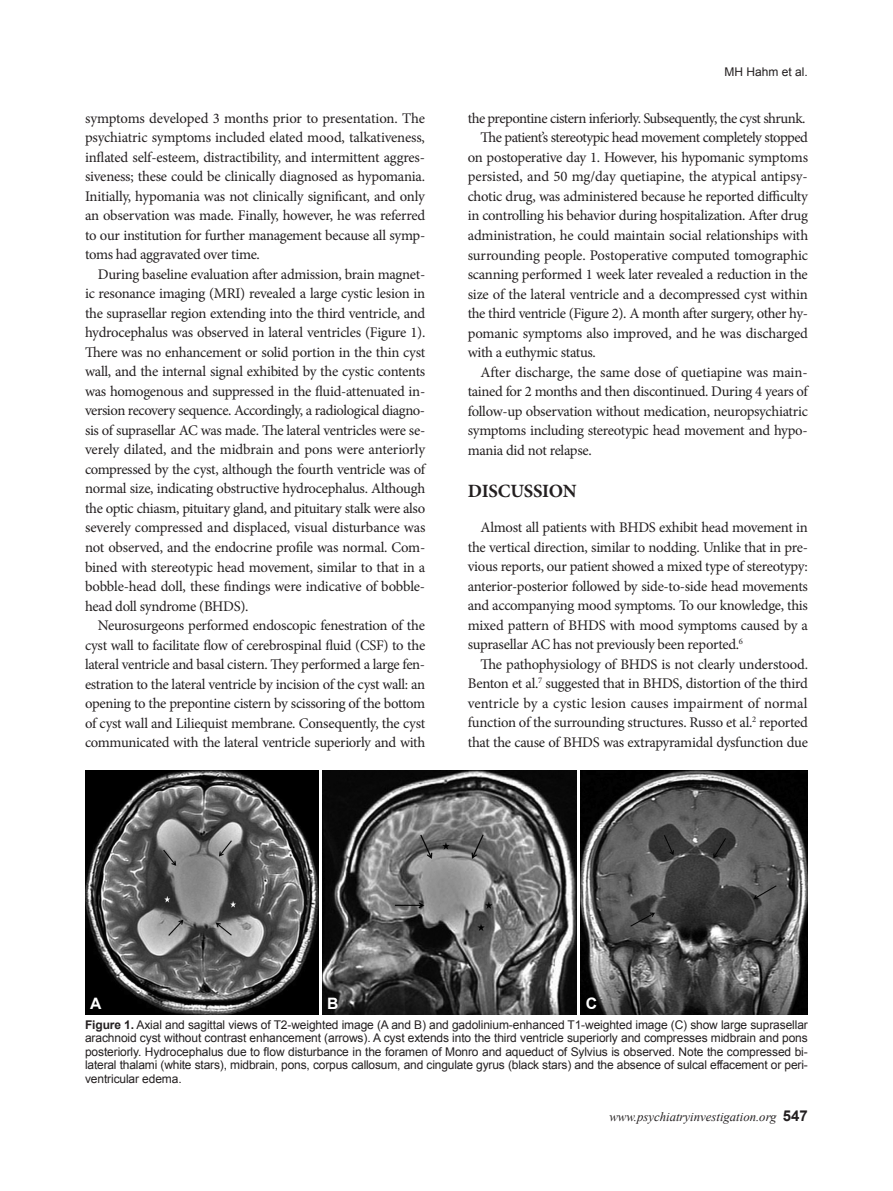
<style>
.page{position:relative;width:893px;height:1191px;background:#fff}
.page>*{position:absolute;margin:0;border:0;box-sizing:border-box;transform-origin:0 0}
.t1{font:700 18.75px "Minion Pro";letter-spacing:-.01em;color:#231f20}
.t2{font:700 15.75px "Arial";color:#fff}
.t3{font:14.7px/19.5px "Minion Pro";letter-spacing:-.02em;color:#231f20;text-align:justify}
.t4{font:14.7px "Minion Pro";letter-spacing:-.04em;color:#231f20}
.t5{font:italic 12.75px "Times New Roman";color:#231f20}
.t6{font:12px/13.5px "Arial";letter-spacing:-.015em;color:#231f20;text-align:justify}
.s1{font-weight:700}
.s2{font-family:"Arial";font-weight:700;font-style:normal;font-size:15px}
</style>
<div class="page">
<img style="left:85px;top:771px;width:233px;height:243px">
<img style="left:322px;top:771px;width:254px;height:243px">
<img style="left:580px;top:771px;width:228px;height:243px">
<p class="t3" style="left:85px;top:108px;width:342px">symptoms developed 3 months prior to presentation. The psychiatric symptoms included elated mood, talkativeness, inflated self-esteem, distractibility, and intermittent aggres&shy;siveness; these could be clinically diagnosed as hypomania.<br>Initially, hypomania was not clinically significant, and only an observation was made. Finally, however, he was referred to our institution for further management because all symp&shy;toms had aggravated over time.</p>
<p class="t3" style="left:85px;top:264px;width:342px;text-indent:13px">During baseline evaluation after admission, brain magnet&shy;ic resonance imaging (MRI) revealed a large cystic lesion in the suprasellar region extending into the third ventricle, and hydrocephalus was observed in lateral ventricles (Figure 1).<br>There was no enhancement or solid portion in the thin cyst wall, and the internal signal exhibited by the cystic contents was homogenous and suppressed in the fluid-attenuated in&shy;version recovery sequence. Accordingly, a radiological diagno&shy;sis of suprasellar AC was made. The lateral ventricles were se&shy;verely dilated, and the midbrain and pons were anteriorly compressed by the cyst, although the fourth ventricle was of normal size, indicating obstructive hydrocephalus. Although the optic chiasm, pituitary gland, and pituitary stalk were also severely compressed and displaced, visual disturbance was not observed, and the endocrine profile was normal. Com&shy;bined with stereotypic head movement, similar to that in a bobble-head doll, these findings were indicative of bobble&shy;head doll syndrome (BHDS).</p>
<p class="t3" style="left:85px;top:615px;width:342px;text-indent:13px">Neurosurgeons performed endoscopic fenestration of the cyst wall to facilitate flow of cerebrospinal fluid (CSF) to the lateral ventricle and basal cistern. They performed a large fen&shy;estration to the lateral ventricle by incision of the cyst wall: an opening to the prepontine cistern by scissoring of the bottom of cyst wall and Liliequist membrane. Consequently, the cyst communicated with the lateral ventricle superiorly and with</p>
<p class="t6" style="left:725px;top:65px;width:85px">MH Hahm et al.</p>
<p class="t3" style="left:468px;top:108px;width:339px">the prepontine cistern inferiorly. Subsequently, the cyst shrunk.</p>
<p class="t4" style="left:480px;top:128px;width:329px">The patient’s stereotypic head movement completely stopped</p>
<p class="t3" style="left:468px;top:148px;width:342px">on postoperative day 1. However, his hypomanic symptoms</p>
<p class="t3" style="left:468px;top:167px;width:341px">persisted, and 50 mg/day quetiapine, the atypical antipsy-</p>
<p class="t3" style="left:468px;top:187px;width:342px">chotic drug, was administered because he reported difficulty</p>
<p class="t3" style="left:468px;top:206px;width:342px">in controlling his behavior during hospitalization. After drug</p>
<p class="t3" style="left:468px;top:226px;width:342px">administration, he could maintain social relationships with</p>
<p class="t3" style="left:468px;top:245px;width:342px">surrounding people. Postoperative computed tomographic</p>
<p class="t3" style="left:468px;top:265px;width:342px">scanning performed 1 week later revealed a reduction in the</p>
<p class="t3" style="left:468px;top:284px;width:342px">size of the lateral ventricle and a decompressed cyst within</p>
<p class="t3" style="left:468px;top:304px;width:342px">the third ventricle (Figure 2). A month after surgery, other hy-</p>
<p class="t3" style="left:468px;top:323px;width:342px">pomanic symptoms also improved, and he was discharged</p>
<p class="t3" style="left:468px;top:343px;width:130px">with a euthymic status.</p>
<p class="t3" style="left:480px;top:362px;width:329px">After discharge, the same dose of quetiapine was main-</p>
<p class="t3" style="left:468px;top:382px;width:342px">tained for 2 months and then discontinued. During 4 years of</p>
<p class="t3" style="left:468px;top:401px;width:342px">follow-up observation without medication, neuropsychiatric</p>
<p class="t3" style="left:468px;top:421px;width:341px">symptoms including stereotypic head movement and hypo-</p>
<p class="t3" style="left:468px;top:440px;width:126px">mania did not relapse.</p>
<p class="t1" style="left:468px;top:477px;width:87px">DISCUSSION</p>
<p class="t3" style="left:468px;top:518px;width:342px;text-indent:13px">Almost all patients with BHDS exhibit head movement in the vertical direction, similar to nodding. Unlike that in pre&shy;vious reports, our patient showed a mixed type of stereotypy: anterior-posterior followed by side-to-side head movements and accompanying mood symptoms. To our knowledge, this mixed pattern of BHDS with mood symptoms caused by a suprasellar AC has not previously been reported.<sup>6</sup></p>
<p class="t3" style="left:468px;top:654px;width:342px;text-indent:13px">The pathophysiology of BHDS is not clearly understood.<br>Benton et al.<sup>7</sup> suggested that in BHDS, distortion of the third ventricle by a cystic lesion causes impairment of normal function of the surrounding structures. Russo et al.<sup>2</sup> reported that the cause of BHDS was extrapyramidal dysfunction due</p>
<p class="t2" style="left:90px;top:993px;width:13px">A</p>
<p class="t2" style="left:327px;top:993px;width:13px">B</p>
<p class="t2" style="left:586px;top:993px;width:13px">C</p>
<p class="t6" style="left:85px;top:1018px;width:724px"><span class="s1">Figure 1.</span> Axial and sagittal views of T2-weighted image (A and B) and gadolinium-enhanced T1-weighted image (C) show large suprasellar arachnoid cyst without contrast enhancement (arrows). A cyst extends into the third ventricle superiorly and compresses midbrain and pons posteriorly. Hydrocephalus due to flow disturbance in the foramen of Monro and aqueduct of Sylvius is observed. Note the compressed bi&shy;lateral thalami (white stars), midbrain, pons, corpus callosum, and cingulate gyrus (black stars) and the absence of sulcal effacement or peri&shy;ventricular edema.</p>
<p class="t5" style="left:609px;top:1107px;width:200px">www.psychiatryinvestigation.org <span class="s2">547</span></p>
</div>
